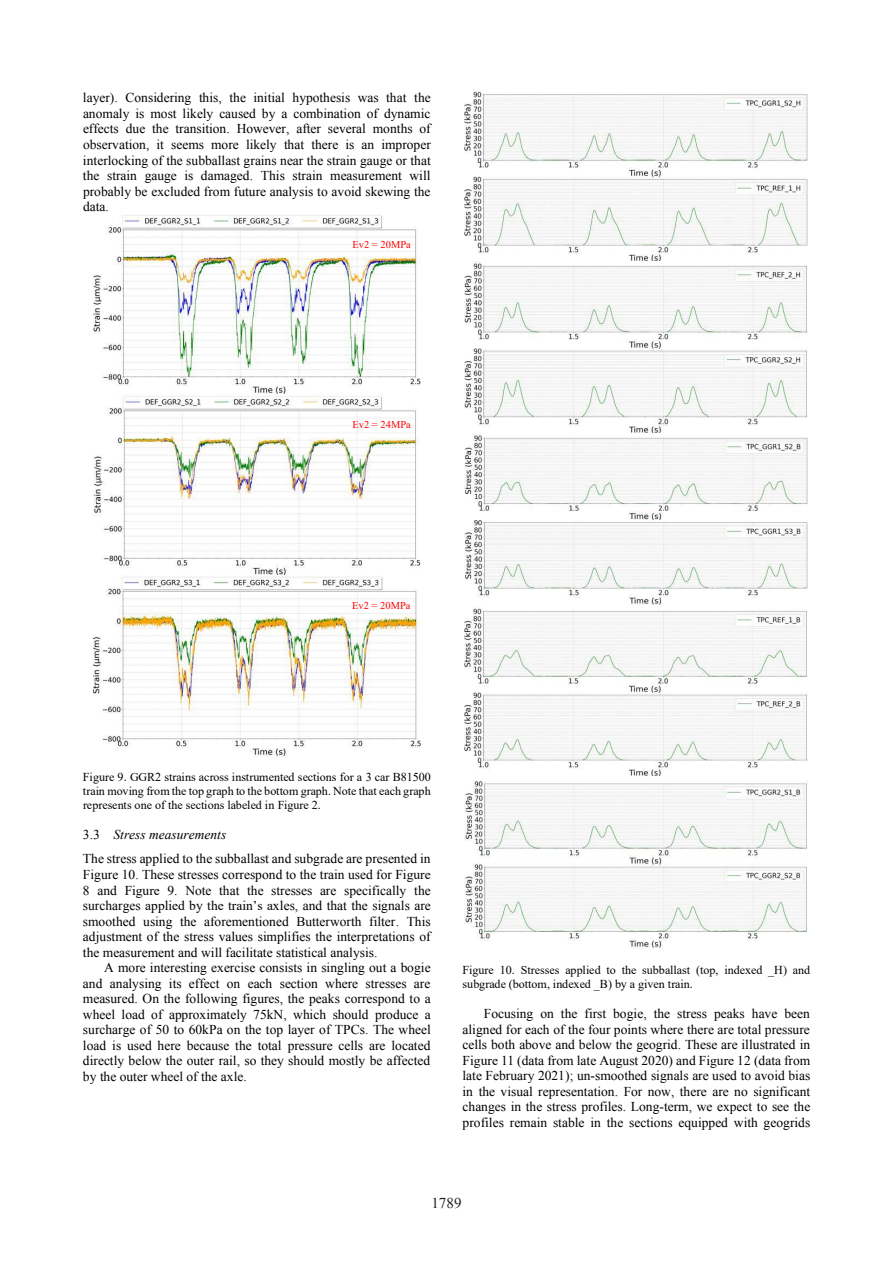
<style>
.page{position:relative;width:893px;height:1263px;background:#fff}
.page>*{position:absolute;margin:0;border:0;box-sizing:border-box;transform-origin:0 0}
.t1{font:15px "Times New Roman";color:#231f20}
.t2{font:13.5px/15.5px "Times New Roman";color:#000;text-align:justify}
.t3{font:12px/13.8px "Times New Roman";color:#000;text-align:justify}
.t4{font:10.5px "Times New Roman";color:#f00}
.s1{font-style:italic}
</style>
<div class="page">
<img style="left:93px;top:214px;width:327px;height:542px">
<img style="left:464px;top:91px;width:344px;height:858px">
<p class="t2" style="left:83px;top:91px;width:349px">layer). Considering this, the initial hypothesis was that the anomaly is most likely caused by a combination of dynamic effects due the transition. However, after several months of observation, it seems more likely that there is an improper interlocking of the subballast grains near the strain gauge or that the strain gauge is damaged. This strain measurement will probably be excluded from future analysis to avoid skewing the data.</p>
<p class="t4" style="left:353px;top:240px;width:60px">Ev2 = 20MPa</p>
<p class="t4" style="left:353px;top:420px;width:60px">Ev2 = 24MPa</p>
<p class="t4" style="left:352px;top:601px;width:60px">Ev2 = 20MPa</p>
<p class="t3" style="left:83px;top:771px;width:349px">Figure 9. GGR2 strains across instrumented sections for a 3 car B81500 train moving from the top graph to the bottom graph. Note that each graph represents one of the sections labeled in Figure 2.</p>
<p class="t2" style="left:83px;top:824px;width:349px;line-height:24.3px">3.3 <span class="s1">Stress measurements<br></span>The stress applied to the subballast and subgrade are presented in</p>
<p class="t2" style="left:83px;top:868px;width:349px">Figure 10. These stresses correspond to the train used for Figure 8 and Figure 9. Note that the stresses are specifically the surcharges applied by the train’s axles, and that the signals are smoothed using the aforementioned Butterworth filter. This adjustment of the stress values simplifies the interpretations of the measurement and will facilitate statistical analysis.</p>
<p class="t2" style="left:83px;top:961px;width:349px;text-indent:21px">A more interesting exercise consists in singling out a bogie and analysing its effect on each section where stresses are measured. On the following figures, the peaks correspond to a wheel load of approximately 75kN, which should produce a surcharge of 50 to 60kPa on the top layer of TPCs. The wheel load is used here because the total pressure cells are located directly below the outer rail, so they should mostly be affected by the outer wheel of the axle.</p>
<p class="t3" style="left:462px;top:964px;width:349px">Figure 10. Stresses applied to the subballast (top, indexed _H) and subgrade (bottom, indexed _B) by a given train.</p>
<p class="t2" style="left:462px;top:1007px;width:349px;text-indent:21px">Focusing on the first bogie, the stress peaks have been aligned for each of the four points where there are total pressure cells both above and below the geogrid. These are illustrated in Figure 11 (data from late August 2020) and Figure 12 (data from late February 2021); un-smoothed signals are used to avoid bias in the visual representation. For now, there are no significant changes in the stress profiles. Long-term, we expect to see the profiles remain stable in the sections equipped with geogrids</p>
<p class="t1" style="left:431px;top:1197px;width:31px">1789</p>
</div>
